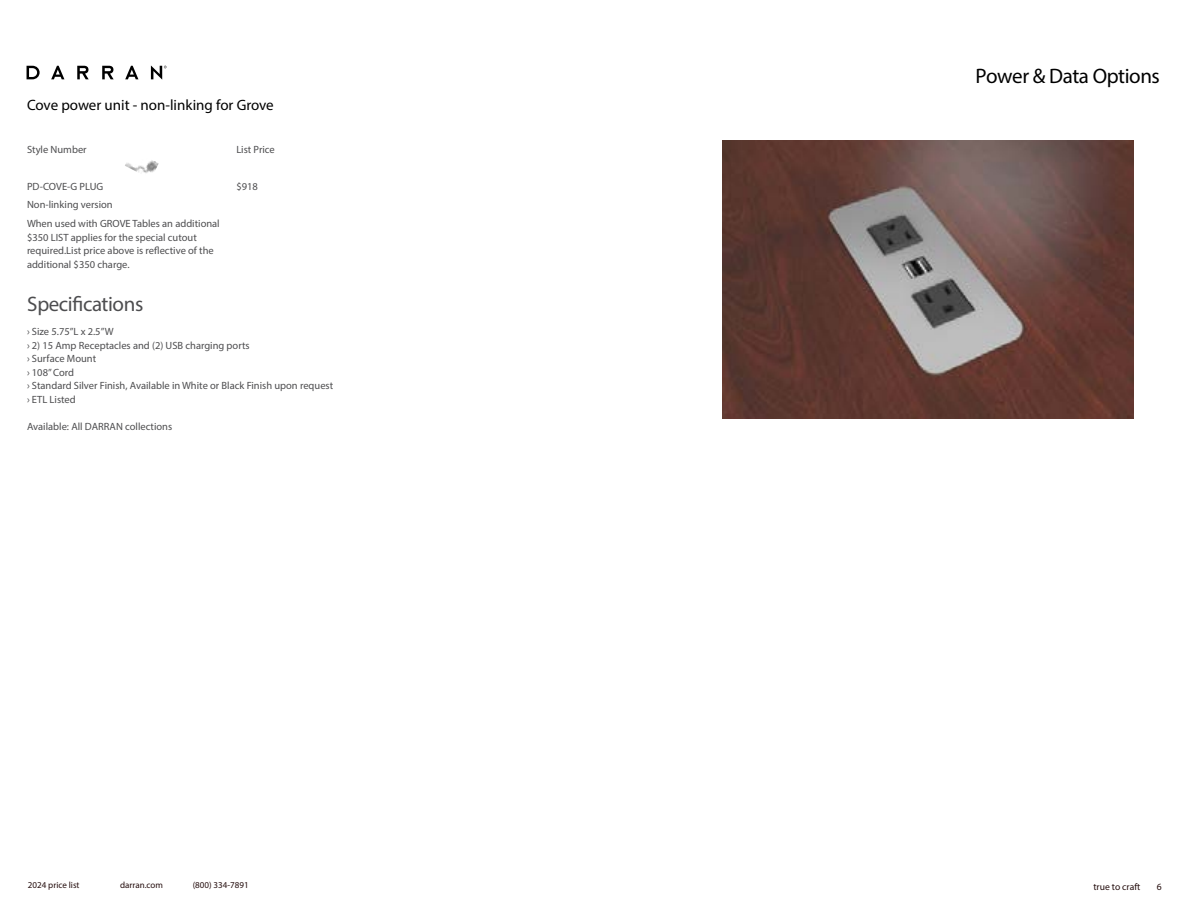
<style>
.page{position:relative;width:1188px;height:918px;background:#fff}
.page>*{position:absolute;margin:0;border:0;box-sizing:border-box;transform-origin:0 0}
.t1{font:21px "Myriad Pro";letter-spacing:-.02em;color:#000}
.t2{font:21px "Myriad Pro";letter-spacing:-.02em;color:#4d4d4f}
.t3{font:15px "Myriad Pro";color:#000}
.t4{font:10.5px/13.5px "Myriad Pro";color:#4d4d4f}
.t5{font:9.6px "Myriad Pro";color:#240d0d}
.t6{font:9px "Myriad Pro";color:#240d0d}
</style>
<div class="page">
<svg style="left:125px;top:66px;width:13px;height:13px"></svg>
<svg style="left:102px;top:66px;width:12px;height:13px"></svg>
<svg style="left:27px;top:66px;width:13px;height:13px"></svg>
<svg style="left:51px;top:66px;width:13px;height:13px"></svg>
<svg style="left:77px;top:66px;width:12px;height:13px"></svg>
<svg style="left:151px;top:65px;width:16px;height:15px"></svg>
<img style="left:722px;top:140px;width:412px;height:278px">
<img style="left:125px;top:160px;width:34px;height:13px">
<h2 class="t3" style="left:27px;top:96px;width:248px">Cove power unit - non-linking for Grove</h2>
<p class="t4" style="left:27px;top:143px;width:61px">Style Number</p>
<p class="t4" style="left:236px;top:143px;width:40px">List Price</p>
<p class="t4" style="left:27px;top:179px;width:78px">PD-COVE-G PLUG</p>
<p class="t4" style="left:236px;top:179px;width:23px">$918</p>
<p class="t4" style="left:27px;top:195px;width:194px;line-height:18.9px">Non-linking version<br>When used with GROVE Tables an additional</p>
<p class="t4" style="left:27px;top:230px;width:188px">$350 LIST applies for the special cutout required.List price above is reflective of the additional $350 charge.</p>
<h1 class="t2" style="left:27px;top:291px;width:118px">Specifications</h1>
<p class="t4" style="left:27px;top:325px;width:308px">› Size 5.75”L x 2.5”W<br>› 2) 15 Amp Receptacles and (2) USB charging ports<br>› Surface Mount<br>› 108” Cord<br>› Standard Silver Finish, Available in White or Black Finish upon request › ETL Listed</p>
<p class="t4" style="left:27px;top:419px;width:147px">Available: All DARRAN collections</p>
<p class="t6" style="left:28px;top:880px;width:53px">2024 price list</p>
<p class="t6" style="left:120px;top:880px;width:44px">darran.com</p>
<p class="t6" style="left:193px;top:880px;width:57px">(800) 334-7891</p>
<h1 class="t1" style="left:975px;top:63px;width:186px">Power &amp; Data Options</h1>
<p class="t5" style="left:1093px;top:881px;width:48px">true to craft</p>
<p class="t5" style="left:1157px;top:881px;width:6px">6</p>
</div>
